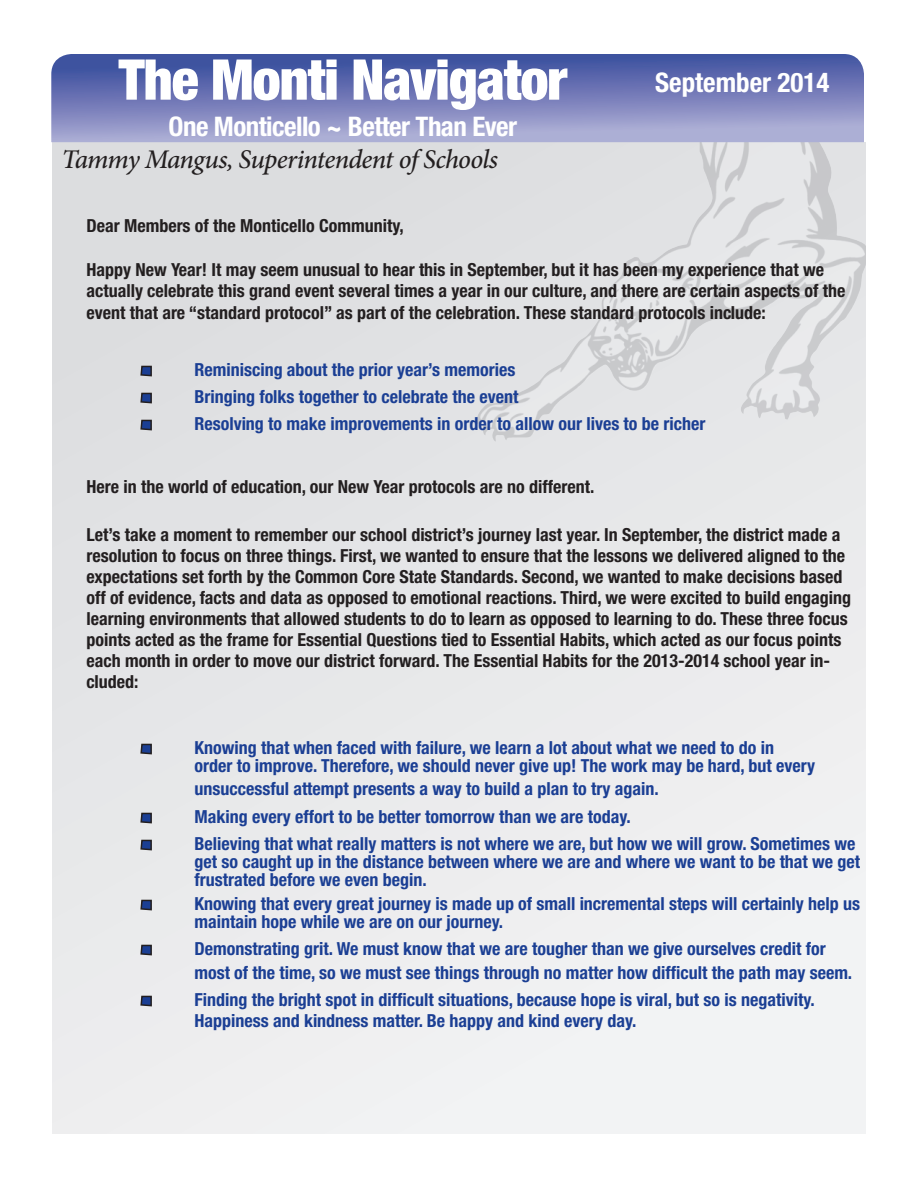
<style>
.page{position:relative;width:918px;height:1188px;background:#fff}
.page>*{position:absolute;margin:0;border:0;box-sizing:border-box;transform-origin:0 0}
.Headline_LG_Blu{font:900 condensed 56.25px "Helvetica Neue LT Std";letter-spacing:-.02em;color:#fff}
.Headline_LG_Blu-2{font:italic 500 27px "Minion Pro";letter-spacing:-.03em;color:#231f20}
.Headline_LG_Blu-3{font:700 condensed 27px "Helvetica Neue LT Std";letter-spacing:-.02em;color:#fff}
.Headline_LG_Blu-4{font:700 condensed 27px "Helvetica Neue LT Std";color:#fff}
.t1{font:700 condensed 18px/21px "Helvetica Neue LT Std";color:#231f20}
.t2{font:700 condensed 18px/18px "Helvetica Neue LT Std";color:#1b3f94}
</style>
<div class="page">
<div style="left:53px;top:142px;width:812px;height:992px;background:linear-gradient(to right,#e2e3e5,#eff0f1)"></div>
<img style="left:475px;top:142px;width:344px;height:300px">
<svg style="left:140px;top:365px;width:13px;height:12px"></svg>
<svg style="left:140px;top:392px;width:13px;height:12px"></svg>
<svg style="left:140px;top:419px;width:13px;height:12px"></svg>
<svg style="left:140px;top:743px;width:13px;height:12px"></svg>
<svg style="left:140px;top:812px;width:13px;height:12px"></svg>
<svg style="left:140px;top:839px;width:13px;height:12px"></svg>
<svg style="left:140px;top:899px;width:13px;height:12px"></svg>
<svg style="left:140px;top:944px;width:13px;height:12px"></svg>
<svg style="left:140px;top:995px;width:13px;height:12px"></svg>
<svg style="left:51px;top:54px;width:813px;height:88px;background:#757eb9"></svg>
<p class="Headline_LG_Blu" style="left:119px;top:45px;width:450px">The Monti Navigator</p>
<p class="Headline_LG_Blu-3" style="left:169px;top:110px;width:350px">One Monticello ~ Better Than Ever</p>
<p class="Headline_LG_Blu-2" style="left:62px;top:141px;width:438px">Tammy Mangus, Superintendent of Schools</p>
<p class="Headline_LG_Blu-4" style="left:655px;top:66px;width:176px">September 2014</p>
<p class="t1" style="left:86px;top:215px;width:319px">Dear Members of the Monticello Community,</p>
<p class="t1" style="left:86px;top:258px;width:760px;line-height:21.6px">Happy New Year! It may seem unusual to hear this in September, but it has been my experience that we actually celebrate this grand event several times a year in our culture, and there are certain aspects of the event that are “standard protocol” as part of the celebration. These standard protocols include:</p>
<p class="t2" style="left:194px;top:361px;width:322px">Reminiscing about the prior year’s memories</p>
<p class="t2" style="left:194px;top:383px;width:513px;line-height:27px">Bringing folks together to celebrate the event<br>Resolving to make improvements in order to allow our lives to be richer</p>
<p class="t1" style="left:86px;top:476px;width:510px">Here in the world of education, our New Year protocols are no different.</p>
<p class="t1" style="left:86px;top:524px;width:766px">Let’s take a moment to remember our school district’s journey last year. In September, the district made a resolution to focus on three things. First, we wanted to ensure that the lessons we delivered aligned to the expectations set forth by the Common Core State Standards. Second, we wanted to make decisions based off of evidence, facts and data as opposed to emotional reactions. Third, we were excited to build engaging learning environments that allowed students to do to learn as opposed to learning to do. These three focus points acted as the frame for Essential Questions tied to Essential Habits, which acted as our focus points each month in order to move our district forward. The Essential Habits for the 2013-2014 school year in&shy;cluded:</p>
<p class="t2" style="left:194px;top:739px;width:622px">Knowing that when faced with failure, we learn a lot about what we need to do in order to improve. Therefore, we should never give up! The work may be hard, but every</p>
<p class="t2" style="left:194px;top:779px;width:466px">unsuccessful attempt presents a way to build a plan to try again.</p>
<p class="t2" style="left:194px;top:808px;width:438px">Making every effort to be better tomorrow than we are today.</p>
<p class="t2" style="left:194px;top:835px;width:663px">Believing that what really matters is not where we are, but how we will grow. Sometimes we</p>
<p class="t2" style="left:194px;top:853px;width:667px">get so caught up in the distance between where we are and where we want to be that we get frustrated before we even begin.</p>
<p class="t2" style="left:194px;top:895px;width:667px">Knowing that every great journey is made up of small incremental steps will certainly help us maintain hope while we are on our journey.</p>
<p class="t2" style="left:194px;top:937px;width:659px;line-height:24px">Demonstrating grit. We must know that we are tougher than we give ourselves credit for most of the time, so we must see things through no matter how difficult the path may seem.</p>
<p class="t2" style="left:194px;top:989px;width:622px;line-height:21px">Finding the bright spot in difficult situations, because hope is viral, but so is negativity.<br>Happiness and kindness matter. Be happy and kind every day.</p>
</div>
